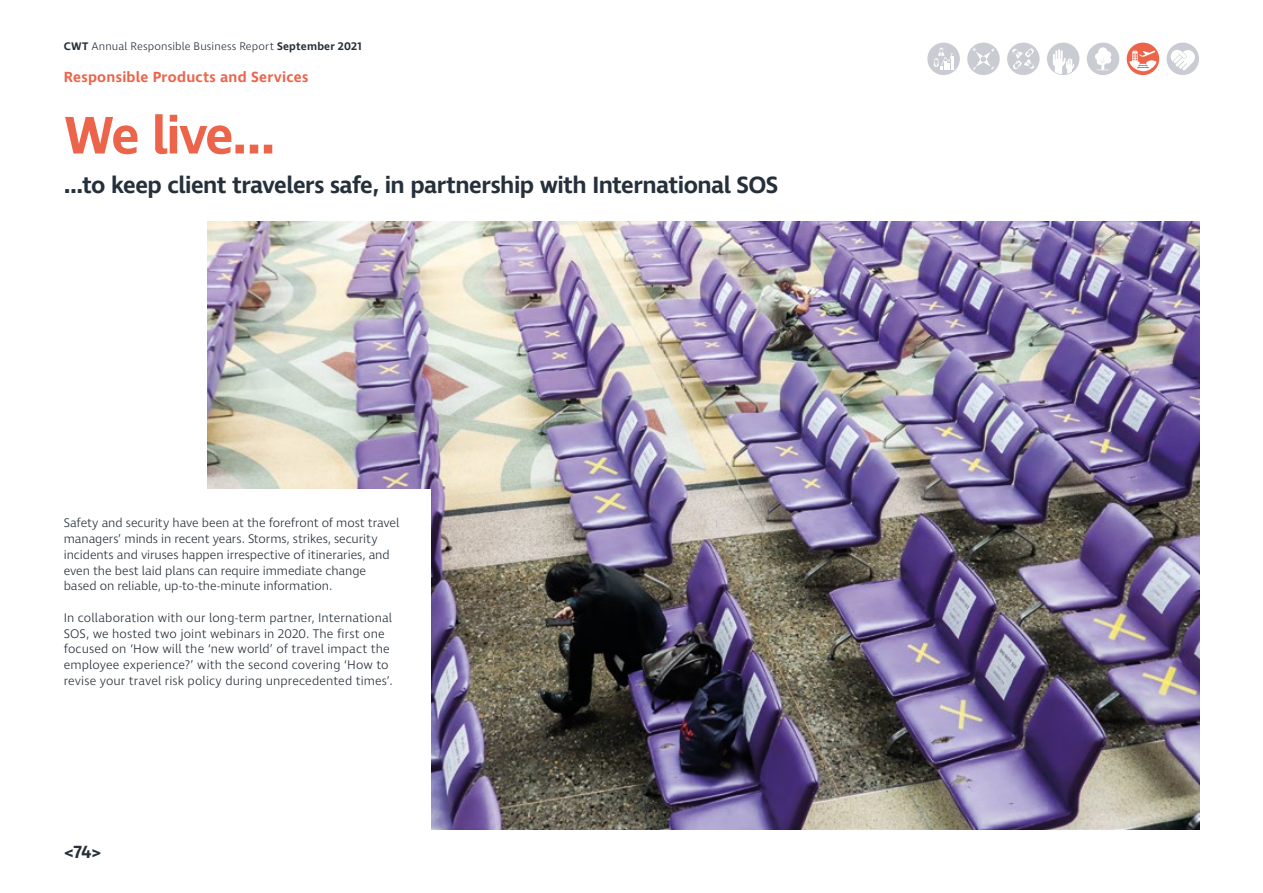
<style>
.page{position:relative;width:1263px;height:893px;background:#fff}
.page>*{position:absolute;margin:0;border:0;box-sizing:border-box;transform-origin:0 0}
.t1{font:600 54px "Ingra";letter-spacing:-.045em;color:#ec644a}
.t2{font:600 24px "Ingra";letter-spacing:-.025em;color:#25303b}
.t3{font:600 18px "Ingra";color:#25303b}
.t4{font:600 15px "Ingra";letter-spacing:.02em;color:#ec644a}
.t5{font:300 12.75px/15.8px "Ingra";color:#25303b}
.t6{font:300 11.25px "Ingra";letter-spacing:.015em;color:#25303b}
.s1{font-weight:600}
</style>
<div class="page">
<div style="left:1166px;top:43px;width:33px;height:32px;background:#c9ccd2;border:2px solid #c9ccd2;border-radius:50%"></div>
<svg style="left:1171px;top:50px;width:24px;height:20px"></svg>
<div style="left:1127px;top:43px;width:32px;height:32px;background:#ec644a;border:2px solid #ec644a;border-radius:50%"></div>
<svg style="left:1129px;top:51px;width:27px;height:20px"></svg>
<div style="left:1087px;top:43px;width:32px;height:32px;background:#c9ccd2;border:2px solid #c9ccd2;border-radius:50%"></div>
<svg style="left:1095px;top:47px;width:16px;height:24px"></svg>
<div style="left:1047px;top:43px;width:32px;height:32px;background:#c9ccd2;border:2px solid #c9ccd2;border-radius:50%"></div>
<svg style="left:1053px;top:49px;width:21px;height:25px"></svg>
<div style="left:1007px;top:43px;width:32px;height:32px;background:#c9ccd2;border:2px solid #c9ccd2;border-radius:50%"></div>
<svg style="left:1012px;top:48px;width:22px;height:22px"></svg>
<div style="left:927px;top:43px;width:33px;height:32px;background:#c9ccd2;border:2px solid #c9ccd2;border-radius:50%"></div>
<svg style="left:933px;top:48px;width:21px;height:22px"></svg>
<div style="left:967px;top:43px;width:33px;height:32px;background:#c9ccd2;border:2px solid #c9ccd2;border-radius:50%"></div>
<svg style="left:972px;top:47px;width:22px;height:23px"></svg>
<img style="left:208px;top:221px;width:991px;height:608px">
<div style="left:64px;top:489px;width:367px;height:342px;background:#fff"></div>
<p class="t6" style="left:64px;top:39px;width:299px"><span class="s1">CWT</span> Annual Responsible Business Report <span class="s1">September 2021</span></p>
<p class="t4" style="left:64px;top:68px;width:246px">Responsible Products and Services</p>
<h1 class="t1" style="left:64px;top:102px;width:214px">We live…</h1>
<h2 class="t2" style="left:64px;top:170px;width:716px">…to keep client travelers safe, in partnership with International SOS</h2>
<p class="t5" style="left:64px;top:516px;width:337px">Safety and security have been at the forefront of most travel managers’ minds in recent years. Storms, strikes, security incidents and viruses happen irrespective of itineraries, and even the best laid plans can require immediate change based on reliable, up-to-the-minute information.</p>
<p class="t5" style="left:64px;top:610px;width:330px">In collaboration with our long-term partner, International SOS, we hosted two joint webinars in 2020. The first one focused on ‘How will the ‘new world’ of travel impact the employee experience?’ with the second covering ‘How to revise your travel risk policy during unprecedented times’.</p>
<h3 class="t3" style="left:64px;top:841px;width:39px">&lt;74&gt;</h3>
</div>
